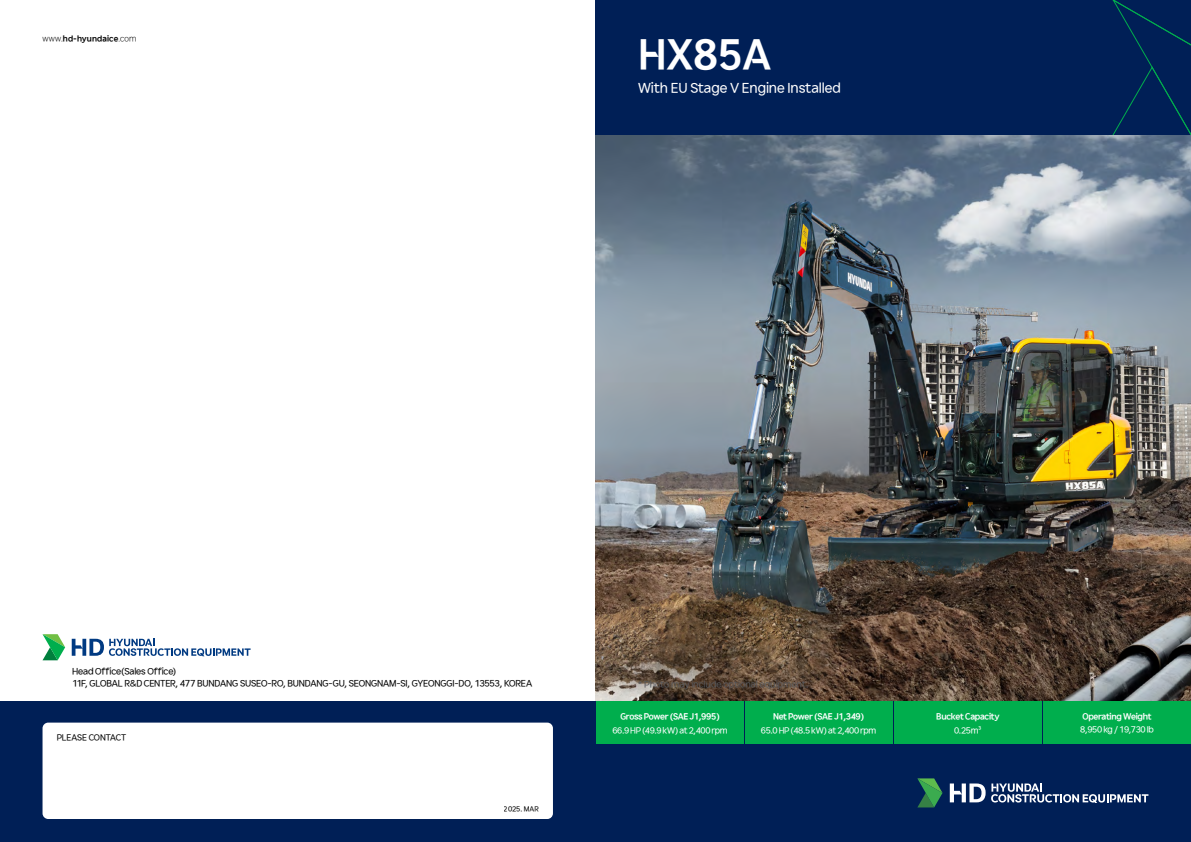
<style>
.page{position:relative;width:1191px;height:842px;background:#fff}
.page>*{position:absolute;margin:0;border:0;box-sizing:border-box;transform-origin:0 0}
.t1{font:700 40.5px "HD Hyundai";letter-spacing:-.01em;color:#fff}
.t2{font:13.5px "HD Hyundai";letter-spacing:-.01em;color:#fff}
.t3{font:9px/12px "HD Hyundai";letter-spacing:-.02em;color:#000}
.t4{font:9px "HD Hyundai";letter-spacing:-.01em;color:#58585b}
.t5{font:8.5px "HD Hyundai";letter-spacing:-.04em;color:#fff}
.t6{font:700 8.5px "HD Hyundai";letter-spacing:-.04em;color:#fff}
.t7{font:8.5px "HD Hyundai";letter-spacing:-.015em;color:#000}
.t8{font:700 8px "HD Hyundai";letter-spacing:.01em;color:#000}
.t9{font:7px "HD Hyundai";letter-spacing:-.02em;color:#000}
.s1{font-weight:300}
</style>
<div class="page">
<img style="left:595px;top:135px;width:596px;height:566px">
<div style="left:595px;top:0;width:596px;height:135px;background:#001f56"></div>
<div style="left:587px;top:701px;width:604px;height:141px;background:#001f56"></div>
<div style="left:587px;top:701px;width:156px;height:43px;background:#00ae4d"></div>
<div style="left:744px;top:701px;width:148px;height:43px;background:#00ae4d"></div>
<div style="left:894px;top:701px;width:147px;height:43px;background:#00ae4d"></div>
<div style="left:1043px;top:701px;width:148px;height:43px;background:#00ae4d"></div>
<svg style="left:1112px;top:0;width:79px;height:135px"></svg>
<svg style="left:917px;top:778px;width:25px;height:29px"></svg>
<svg style="left:949px;top:783px;width:36px;height:19px"></svg>
<svg style="left:991px;top:783px;width:157px;height:20px"></svg>
<div style="left:0;top:701px;width:595px;height:141px;background:#001f56"></div>
<div style="left:43px;top:723px;width:510px;height:96px;background:#fff;border-radius:6px"></div>
<svg style="left:43px;top:634px;width:22px;height:26px"></svg>
<svg style="left:72px;top:639px;width:178px;height:17px"></svg>
<p class="t8" style="left:43px;top:34px;width:95px"><span class="s1">www.</span>hd-hyundaice<span class="s1">.com</span></p>
<h1 class="t1" style="left:638px;top:35px;width:135px">HX85A</h1>
<h2 class="t2" style="left:638px;top:81px;width:204px">With EU Stage V Engine Installed</h2>
<p class="t3" style="left:72px;top:666px;width:462px">Head Office(Sales Office)<br>11F, GLOBAL R&amp;D CENTER, 477 BUNDANG SUSEO-RO, BUNDANG-GU, SEONGNAM-SI, GYEONGGI-DO, 13553, KOREA</p>
<p class="t7" style="left:57px;top:733px;width:71px">PLEASE CONTACT</p>
<p class="t9" style="left:504px;top:805px;width:36px">2025. MAR</p>
<p class="t4" style="left:638px;top:680px;width:172px">* Photo may include optional equipment.</p>
<p class="t6" style="left:620px;top:712px;width:101px">Gross Power (SAE J1,995)</p>
<p class="t5" style="left:612px;top:726px;width:117px">66.9 HP (49.9 kW) at 2,400 rpm</p>
<p class="t6" style="left:773px;top:712px;width:93px">Net Power (SAE J1,349)</p>
<p class="t5" style="left:761px;top:726px;width:117px">65.0 HP (48.5 kW) at 2,400 rpm</p>
<p class="t6" style="left:936px;top:712px;width:65px">Bucket Capacity</p>
<p class="t5" style="left:954px;top:726px;width:29px">0.25m³</p>
<p class="t6" style="left:1082px;top:712px;width:71px">Operating Weight</p>
<p class="t5" style="left:1080px;top:725px;width:75px">8,950 kg / 19,730 Ib</p>
</div>
